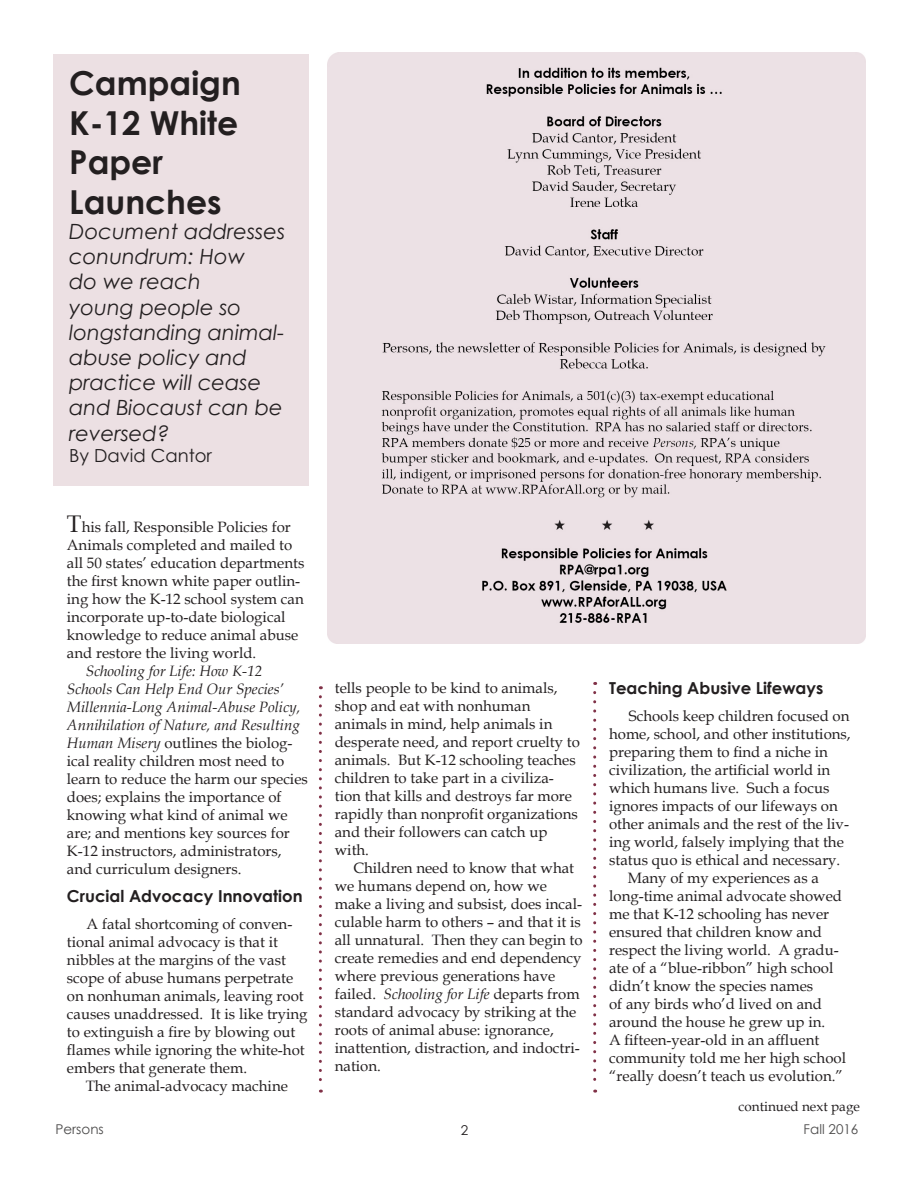
<style>
.page{position:relative;width:918px;height:1188px;background:#fff}
.page>*{position:absolute;margin:0;border:0;box-sizing:border-box;transform-origin:0 0}
.t1{font:700 33px/39.6px "Century Gothic";color:#231f20}
.t2{font:italic 21px/25.2px "Century Gothic";color:#231f20}
.t3{font:18px "Century Gothic";color:#231f20}
.t4{font:700 16.5px "Century Gothic";color:#231f20}
.t5{font:15px/18px "Book Antiqua";color:#231f20}
.t6{font:13.5px "Book Antiqua";color:#231f20}
.t7{font:13.5px "Century Gothic";color:#4c4b4b}
.t8{font:13.5px "Century Gothic";color:#231f20}
.s1{font-size:24px}
.s2{font-style:italic}
</style>
<div class="page">
<img style="left:327px;top:52px;width:538px;height:592px">
<svg style="left:593px;top:693px;width:3px;height:400px"></svg>
<svg style="left:319px;top:697px;width:3px;height:396px"></svg>
<div style="left:53px;top:54px;width:256px;height:432px;background:#ece0e3"></div>
<p class="t1" style="left:69px;top:62px;width:173px">Campaign<br>K-12 White<br>Paper<br>Launches</p>
<p class="t2" style="left:69px;top:219px;width:218px">Document addresses conundrum: How<br>do we reach<br>young people so longstanding animal&shy;abuse policy and practice will cease and Biocaust can be reversed?</p>
<p class="t3" style="left:69px;top:443px;width:144px">By David Cantor</p>
<p class="t5" style="left:67px;top:518px;width:239px"><span class="s1">T</span>his fall, Responsible Policies for Animals completed and mailed to all 50 states’ education departments the first known white paper outlin&shy;ing how the K-12 school system can incorporate up-to-date biological knowledge to reduce animal abuse and restore the living world.</p>
<p class="t5" style="left:67px;top:662px;width:242px;text-indent:19px"><span class="s2">Schooling for Life: How K-12<br>Schools Can Help End Our Species’ Millennia-Long Animal-Abuse Policy, Annihilation of Nature, and Resulting Human Misery</span> outlines the biolog&shy;ical reality children most need to learn to reduce the harm our species does; explains the importance of knowing what kind of animal we are; and mentions key sources for K-12 instructors, administrators, and curriculum designers.</p>
<p class="t4" style="left:67px;top:884px;width:237px">Crucial Advocacy Innovation</p>
<p class="t5" style="left:67px;top:915px;width:242px;text-indent:20px">A fatal shortcoming of conven&shy;tional animal advocacy is that it nibbles at the margins of the vast scope of abuse humans perpetrate on nonhuman animals, leaving root causes unaddressed. It is like trying to extinguish a fire by blowing out flames while ignoring the white-hot embers that generate them.</p>
<p class="t5" style="left:86px;top:1077px;width:204px">The animal-advocacy machine</p>
<p class="t5" style="left:335px;top:678px;width:247px">tells people to be kind to animals, shop and eat with nonhuman animals in mind, help animals in desperate need, and report cruelty to animals. But K-12 schooling teaches children to take part in a civiliza&shy;tion that kills and destroys far more rapidly than nonprofit organizations and their followers can catch up with.</p>
<p class="t5" style="left:335px;top:858px;width:249px;text-indent:19px">Children need to know that what we humans depend on, how we make a living and subsist, does incal&shy;culable harm to others – and that it is all unnatural. Then they can begin to create remedies and end dependency where previous generations have failed. <span class="s2">Schooling for Life</span> departs from standard advocacy by striking at the roots of animal abuse: ignorance, inattention, distraction, and indoctri&shy;nation.</p>
<p class="t4" style="left:609px;top:676px;width:216px">Teaching Abusive Lifeways</p>
<p class="t5" style="left:609px;top:707px;width:243px;text-indent:20px">Schools keep children focused on home, school, and other institutions, preparing them to find a niche in civilization, the artificial world in which humans live. Such a focus ignores impacts of our lifeways on other animals and the rest of the liv&shy;ing world, falsely implying that the status quo is ethical and necessary.</p>
<p class="t5" style="left:609px;top:869px;width:238px;text-indent:19px">Many of my experiences as a long-time animal advocate showed me that K-12 schooling has never ensured that children know and respect the living world. A gradu&shy;ate of a “blue-ribbon” high school didn’t know the species names<br>of any birds who’d lived on and around the house he grew up in.<br>A fifteen-year-old in an affluent community told me her high school “really doesn’t teach us evolution.”</p>
<p class="t6" style="left:738px;top:1097px;width:123px">continued next page</p>
<p class="t7" style="left:56px;top:1120px;width:50px">Persons</p>
<p class="t8" style="left:461px;top:1121px;width:9px">2</p>
<p class="t7" style="left:804px;top:1120px;width:56px">Fall 2016</p>
</div>
